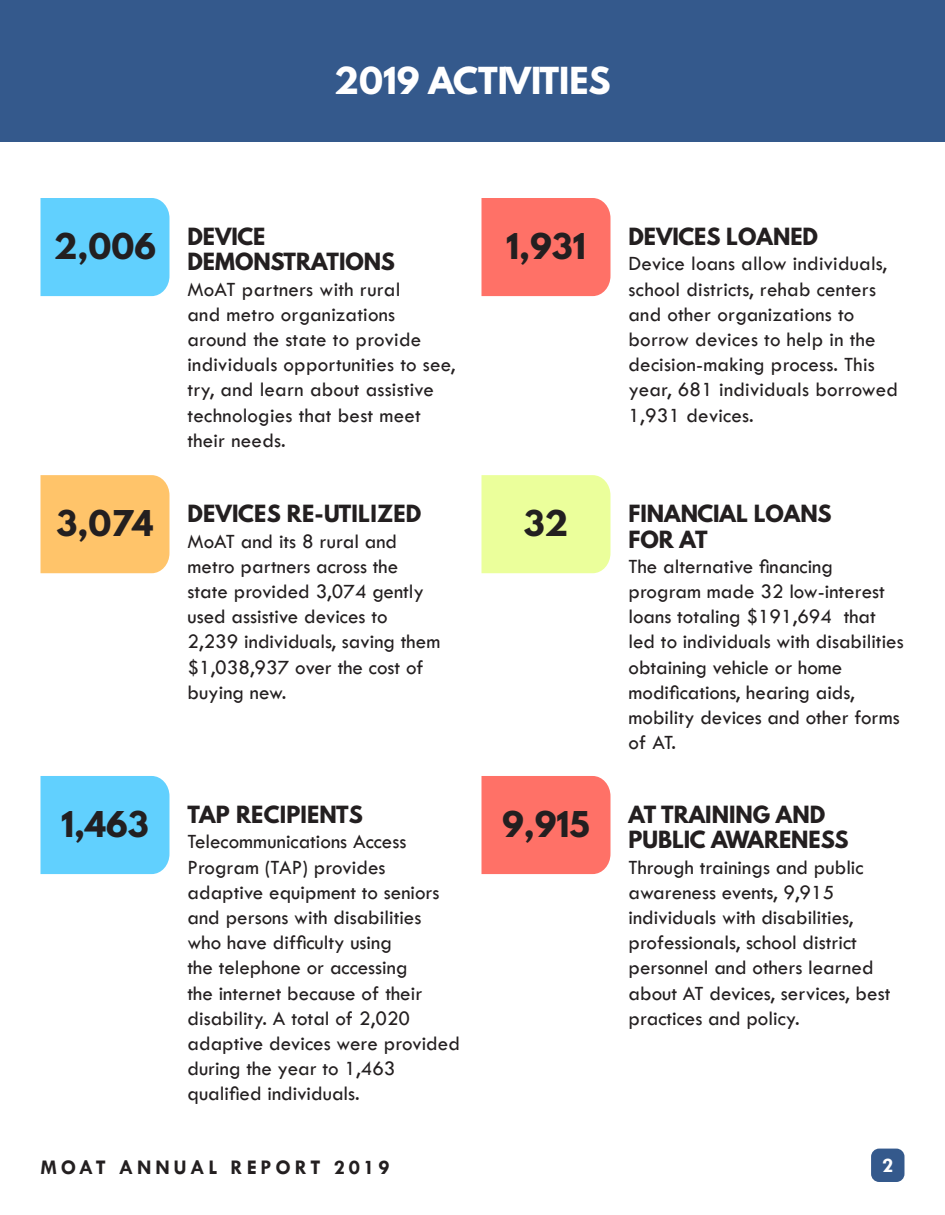
<style>
.page{position:relative;width:945px;height:1215px;background:#fff}
.page>*{position:absolute;margin:0;border:0;box-sizing:border-box;transform-origin:0 0}
.t1{font:700 33px "League Spartan";color:#fff}
.t2{font:700 31.5px "League Spartan";color:#231f20}
.t3{font:21px/25.2px "Tw Cen";color:#231f20}
.t4{font:700 21px/25.2px "League Spartan";color:#231f20}
.t5{font:700 21px "Tw Cen";letter-spacing:.18em;color:#231f20}
.t6{font:700 21px "Tw Cen";color:#fff}
</style>
<div class="page">
<div style="left:0;top:0;width:945px;height:141px;background:#34598c"></div>
<div style="left:40px;top:198px;width:130px;height:98px;background:#61d0fe"></div>
<div style="left:482px;top:198px;width:128px;height:98px;background:#ff7167"></div>
<div style="left:40px;top:475px;width:130px;height:98px;background:#ffc46a"></div>
<div style="left:482px;top:475px;width:128px;height:98px;background:#ebff9b"></div>
<div style="left:40px;top:776px;width:130px;height:98px;background:#61d0fe"></div>
<div style="left:482px;top:776px;width:128px;height:98px;background:#ff7167"></div>
<div style="left:871px;top:1149px;width:33px;height:33px;background:#34598c;border-radius:8px"></div>
<p class="t1" style="left:334px;top:55px;width:278px">2019 ACTIVITIES</p>
<p class="t2" style="left:54px;top:221px;width:104px">2,006</p>
<p class="t2" style="left:506px;top:221px;width:81px">1,931</p>
<p class="t4" style="left:628px;top:224px;width:191px">DEVICES LOANED</p>
<p class="t4" style="left:188px;top:224px;width:209px">DEVICE<br>DEMONSTRATIONS</p>
<p class="t3" style="left:188px;top:276px;width:269px">MoAT partners with rural<br>and metro organizations around the state to provide individuals opportunities to see, try, and learn about assistive technologies that best meet their needs.</p>
<p class="t3" style="left:628px;top:251px;width:271px">Device loans allow individuals, school districts, rehab centers and other organizations to borrow devices to help in the decision-making process. This year, 681 individuals borrowed<br>1,931 devices.</p>
<p class="t2" style="left:57px;top:499px;width:98px">3,074</p>
<p class="t2" style="left:524px;top:499px;width:46px">32</p>
<p class="t4" style="left:628px;top:501px;width:204px">FINANCIAL LOANS<br>FOR AT</p>
<p class="t3" style="left:628px;top:553px;width:277px">The alternative financing program made 32 low-interest loans totaling $191,694 that led to individuals with disabilities obtaining vehicle or home modifications, hearing aids, mobility devices and other forms of AT.</p>
<p class="t4" style="left:188px;top:501px;width:235px">DEVICES RE-UTILIZED</p>
<p class="t3" style="left:188px;top:528px;width:254px">MoAT and its 8 rural and metro partners across the state provided 3,074 gently used assistive devices to<br>2,239 individuals, saving them $1,038,937 over the cost of buying new.</p>
<p class="t2" style="left:61px;top:799px;width:89px">1,463</p>
<p class="t2" style="left:502px;top:799px;width:89px">9,915</p>
<p class="t4" style="left:628px;top:802px;width:222px">AT TRAINING AND<br>PUBLIC AWARENESS</p>
<p class="t3" style="left:628px;top:854px;width:263px">Through trainings and public awareness events, 9,915 individuals with disabilities, professionals, school district personnel and others learned about AT devices, services, best practices and policy.</p>
<p class="t4" style="left:188px;top:802px;width:177px">TAP RECIPIENTS</p>
<p class="t3" style="left:188px;top:829px;width:274px">Telecommunications Access<br>Program (TAP) provides adaptive equipment to seniors and persons with disabilities who have difficulty using<br>the telephone or accessing<br>the internet because of their disability. A total of 2,020 adaptive devices were provided during the year to 1,463 qualified individuals.</p>
<p class="t5" style="left:40px;top:1155px;width:351px">MOAT ANNUAL REPORT 2019</p>
<p class="t6" style="left:882px;top:1153px;width:13px">2</p>
</div>
